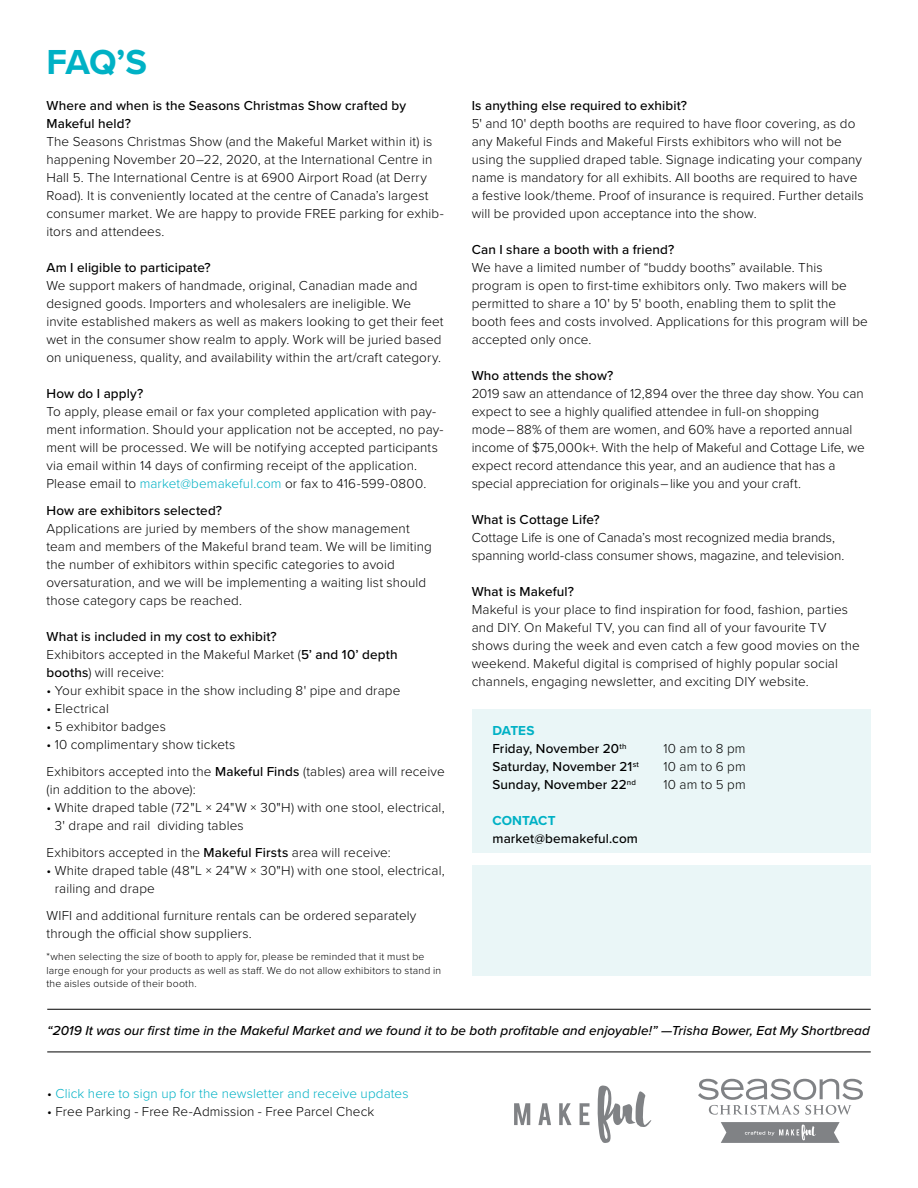
<style>
.page{position:relative;width:918px;height:1188px;background:#fff}
.page>*{position:absolute;margin:0;border:0;box-sizing:border-box;transform-origin:0 0}
.t1{font:700 36px "Proxima Nova";color:#00b1c5}
.t2{font:300 13.5px/18px "Proxima Nova";letter-spacing:.01em;color:#000}
.t3{font:500 13.5px/18px "Proxima Nova";letter-spacing:.01em;color:#000}
.t4{font:italic 500 13.5px "Proxima Nova";letter-spacing:.005em;color:#000}
.t5{font:300 13.5px "Proxima Nova";letter-spacing:.01em;color:#00b1c5}
.t6{font:700 13.5px "Proxima Nova";color:#00b1c5}
.t7{font:300 10.5px/13.5px "Proxima Nova";letter-spacing:.02em;color:#000}
.s1{color:#00b1c5}
.s2{font-weight:500}
.s3{color:#000}
</style>
<div class="page">
<svg style="left:514px;top:1103px;width:16px;height:22px"></svg>
<svg style="left:538px;top:1103px;width:13px;height:22px"></svg>
<svg style="left:559px;top:1103px;width:13px;height:22px"></svg>
<svg style="left:580px;top:1103px;width:10px;height:22px"></svg>
<svg style="left:597px;top:1086px;width:54px;height:57px"></svg>
<svg style="left:698px;top:1079px;width:165px;height:36px"></svg>
<svg style="left:721px;top:1122px;width:119px;height:21px;background:#8f9194"></svg>
<div style="left:472px;top:710px;width:399px;height:143px;background:#eaf6f7"></div>
<div style="left:472px;top:865px;width:399px;height:110px;background:#eaf6f7"></div>
<hr style="left:47px;top:1052px;width:824px;height:1px;background:#000">
<hr style="left:47px;top:1009px;width:824px;height:1px;background:#000">
<p class="t1" style="left:46px;top:40px;width:102px">FAQ’S</p>
<p class="t3" style="left:46px;top:97px;width:361px">Where and when is the Seasons Christmas Show crafted by<br>Makeful held?</p>
<p class="t2" style="left:46px;top:133px;width:399px">The Seasons Christmas Show (and the Makeful Market within it) is happening November 20–22, 2020, at the International Centre in Hall 5. The International Centre is at 6900 Airport Road (at Derry Road). It is conveniently located at the centre of Canada’s largest consumer market. We are happy to provide FREE parking for exhib&shy;itors and attendees.</p>
<p class="t3" style="left:46px;top:259px;width:166px">Am I eligible to participate?</p>
<p class="t2" style="left:46px;top:277px;width:399px">We support makers of handmade, original, Canadian made and designed goods. Importers and wholesalers are ineligible. We invite established makers as well as makers looking to get their feet wet in the consumer show realm to apply. Work will be juried based on uniqueness, quality, and availability within the art/craft category.</p>
<p class="t3" style="left:46px;top:385px;width:98px">How do I apply?</p>
<p class="t2" style="left:46px;top:403px;width:399px">To apply, please email or fax your completed application with pay&shy;ment information. Should your application not be accepted, no pay&shy;ment will be processed. We will be notifying accepted participants via email within 14 days of confirming receipt of the application.<br>Please email to <span class="s1">market@bemakeful.com</span> or fax to 416-599-0800.</p>
<p class="t3" style="left:46px;top:502px;width:177px">How are exhibitors selected?</p>
<p class="t2" style="left:46px;top:520px;width:387px">Applications are juried by members of the show management team and members of the Makeful brand team. We will be limiting the number of exhibitors within specific categories to avoid oversaturation, and we will be implementing a waiting list should those category caps be reached.</p>
<p class="t3" style="left:46px;top:628px;width:232px">What is included in my cost to exhibit?</p>
<p class="t2" style="left:46px;top:646px;width:353px">Exhibitors accepted in the Makeful Market (<span class="s2">5’ and 10’ depth booths</span>) will receive:</p>
<p class="t2" style="left:46px;top:682px;width:355px">• Your exhibit space in the show including 8' pipe and drape</p>
<p class="t2" style="left:46px;top:700px;width:64px">• Electrical</p>
<p class="t2" style="left:46px;top:718px;width:121px">• 5 exhibitor badges</p>
<p class="t2" style="left:46px;top:736px;width:191px">• 10 complimentary show tickets</p>
<p class="t2" style="left:46px;top:763px;width:400px">Exhibitors accepted into the <span class="s2">Makeful Finds</span> (tables) area will receive (in addition to the above):</p>
<p class="t2" style="left:55px;top:799px;width:391px;text-indent:-8px">• White draped table (72"L × 24"W × 30"H) with one stool, electrical,<br>3' drape and rail dividing tables</p>
<p class="t2" style="left:46px;top:844px;width:346px">Exhibitors accepted in the <span class="s2">Makeful Firsts</span> area will receive:</p>
<p class="t2" style="left:55px;top:862px;width:391px;text-indent:-8px">• White draped table (48"L × 24"W × 30"H) with one stool, electrical, railing and drape</p>
<p class="t2" style="left:46px;top:907px;width:372px">WIFI and additional furniture rentals can be ordered separately through the official show suppliers.</p>
<p class="t7" style="left:46px;top:950px;width:396px">*when selecting the size of booth to apply for, please be reminded that it must be large enough for your products as well as staff. We do not allow exhibitors to stand in the aisles outside of their booth.</p>
<p class="t3" style="left:472px;top:97px;width:217px">Is anything else required to exhibit?</p>
<p class="t2" style="left:472px;top:115px;width:394px">5' and 10' depth booths are required to have floor covering, as do any Makeful Finds and Makeful Firsts exhibitors who will not be using the supplied draped table. Signage indicating your company name is mandatory for all exhibits. All booths are required to have a festive look/theme. Proof of insurance is required. Further details will be provided upon acceptance into the show.</p>
<p class="t3" style="left:472px;top:241px;width:204px">Can I share a booth with a friend?</p>
<p class="t2" style="left:472px;top:259px;width:398px">We have a limited number of “buddy booths” available. This program is open to first-time exhibitors only. Two makers will be permitted to share a 10' by 5' booth, enabling them to split the booth fees and costs involved. Applications for this program will be accepted only once.</p>
<p class="t3" style="left:472px;top:367px;width:143px">Who attends the show?</p>
<p class="t2" style="left:472px;top:385px;width:394px">2019 saw an attendance of 12,894 over the three day show. You can expect to see a highly qualified attendee in full-on shopping</p>
<p class="t2" style="left:472px;top:421px;width:382px">mode – 88% of them are women, and 60% have a reported annual</p>
<p class="t2" style="left:472px;top:439px;width:395px">income of $75,000k+. With the help of Makeful and Cottage Life, we</p>
<p class="t2" style="left:472px;top:457px;width:366px">expect record attendance this year, and an audience that has a</p>
<p class="t2" style="left:472px;top:475px;width:331px">special appreciation for originals – like you and your craft.</p>
<p class="t3" style="left:472px;top:511px;width:130px">What is Cottage Life?</p>
<p class="t2" style="left:472px;top:529px;width:374px">Cottage Life is one of Canada’s most recognized media brands, spanning world-class consumer shows, magazine, and television.</p>
<p class="t3" style="left:472px;top:583px;width:104px">What is Makeful?</p>
<p class="t2" style="left:472px;top:601px;width:390px">Makeful is your place to find inspiration for food, fashion, parties and DIY. On Makeful TV, you can find all of your favourite TV shows during the week and even catch a few good movies on the weekend. Makeful digital is comprised of highly popular social channels, engaging newsletter, and exciting DIY website.</p>
<p class="t6" style="left:492px;top:723px;width:44px">DATES</p>
<p class="t3" style="left:492px;top:740px;width:136px">Friday, November 20<sup>th</sup></p>
<p class="t2" style="left:663px;top:740px;width:84px">10 am to 8 pm</p>
<p class="t3" style="left:492px;top:758px;width:148px">Saturday, November 21<sup>st</sup></p>
<p class="t2" style="left:663px;top:758px;width:84px">10 am to 6 pm</p>
<p class="t3" style="left:492px;top:776px;width:145px">Sunday, November 22<sup>nd</sup></p>
<p class="t2" style="left:663px;top:776px;width:84px">10 am to 5 pm</p>
<p class="t6" style="left:492px;top:813px;width:65px">CONTACT</p>
<p class="t3" style="left:492px;top:830px;width:147px">market@bemakeful.com</p>
<p class="t4" style="left:47px;top:1022px;width:824px">“2019 It was our first time in the Makeful Market and we found it to be both profitable and enjoyable!” —Trisha Bower, Eat My Shortbread</p>
<p class="t5" style="left:47px;top:1086px;width:363px"><span class="s3">•</span> Click here to sign up for the newsletter and receive updates</p>
<p class="t2" style="left:47px;top:1103px;width:329px">• Free Parking - Free Re-Admission - Free Parcel Check</p>
</div>
